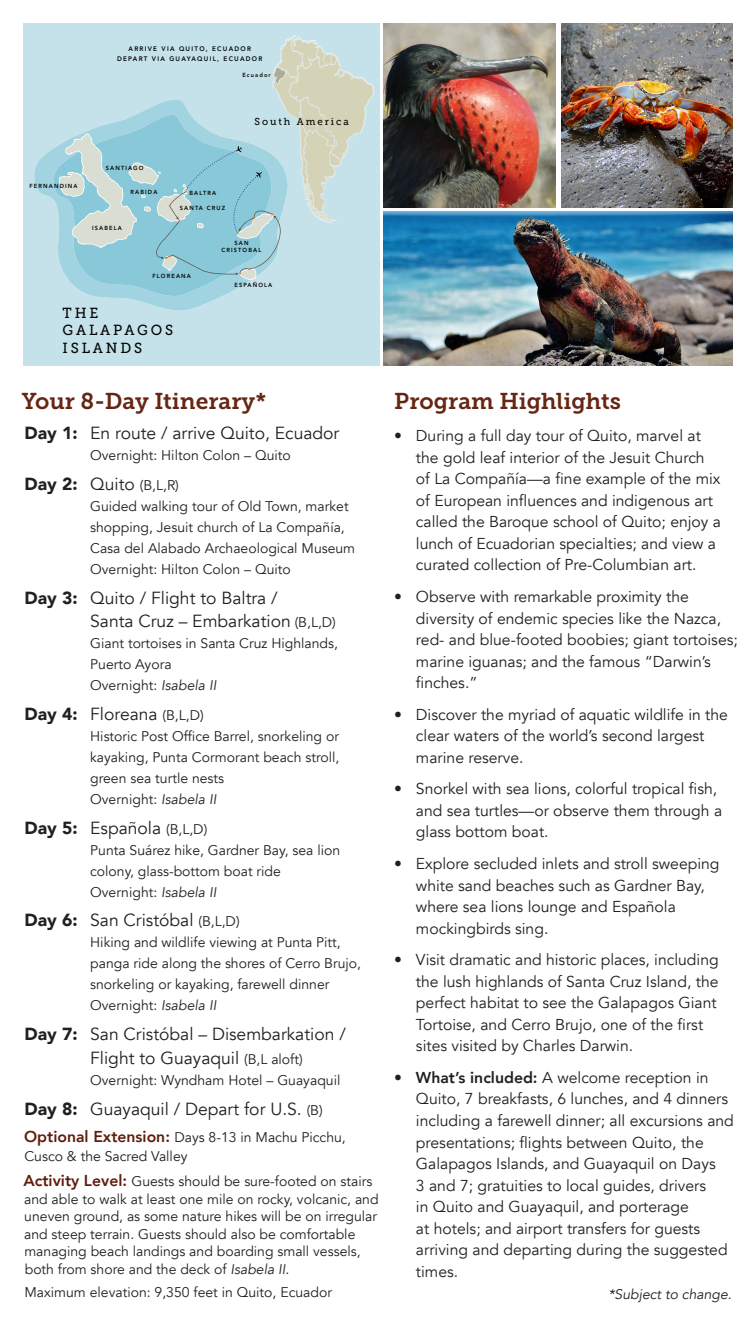
<style>
.page{position:relative;width:756px;height:1323px;background:#fff}
.page>*{position:absolute;margin:0;border:0;box-sizing:border-box;transform-origin:0 0}
.Heading{font:22.75px "Museo Slab 700";color:#652613}
.Sub_Day{font:17.5px "Avenir";color:#231f20}
.t1{font:15.75px/21.5px "Avenir";color:#231f20}
.t2{font:14.53px/17.5px "Museo Slab 500";letter-spacing:.2em;color:#050504;scale:.96 1}
.Sub_Day-2{font:14px/21px "Avenir";color:#231f20}
.Heading-2{font:14px/17.5px "Avenir";color:#231f20}
.Heading-3{font:italic 14px "Avenir";color:#231f20}
.t3{font:10.15px "Museo Slab 500";letter-spacing:.2em;color:#050504;scale:.96 1}
.t4{font:800 6.48px/9.3px "Avenir";letter-spacing:.2em;color:#050504;text-align:center;scale:.96 1}
.t5{font:800 5.77px/7px "Avenir";letter-spacing:.2em;color:#050504;text-align:center;scale:.96 1}
.s1{font-weight:900}
.s2{font-weight:900;font-size:17.5px}
.s3{font-size:17.5px}
.s4{font-size:14px}
.s5{font-style:italic}
.s6{font-weight:800;font-size:15.75px;color:#5f1d0d}
.s7{font-weight:800}
</style>
<div class="page">
<img style="left:384px;top:212px;width:348px;height:153px">
<img style="left:384px;top:24px;width:172px;height:183px">
<div style="left:24px;top:24px;width:355px;height:341px;background:#c5e2eb"></div>
<svg style="left:29px;top:100px;width:260px;height:211px;background:#bfdfe9"></svg>
<svg style="left:49px;top:115px;width:224px;height:181px;background:#abd6e2"></svg>
<svg style="left:59px;top:35px;width:315px;height:245px;background:#b4d7dd"></svg>
<img style="left:299px;top:113px;width:5px;height:14px">
<img style="left:331px;top:145px;width:17px;height:11px">
<img style="left:321px;top:177px;width:5px;height:37px">
<img style="left:561px;top:24px;width:172px;height:183px">
<p class="t4" style="left:117px;top:45px;width:153px">ARRIVE VIA QUITO, ECUADOR<br>DEPART VIA GUAYAQUIL, ECUADOR</p>
<p class="t5" style="left:242px;top:72px;width:31px">Ecuador</p>
<p class="t3" style="left:255px;top:115px;width:100px">South America</p>
<p class="t5" style="left:30px;top:183px;width:51px">FERNANDINA</p>
<p class="t5" style="left:106px;top:164px;width:41px">SANTIAGO</p>
<p class="t5" style="left:131px;top:189px;width:30px">RABIDA</p>
<p class="t5" style="left:92px;top:224px;width:33px">ISABELA</p>
<p class="t5" style="left:190px;top:189px;width:29px">BALTRA</p>
<p class="t5" style="left:180px;top:204px;width:49px">SANTA CRUZ</p>
<p class="t5" style="left:153px;top:272px;width:42px">FLOREANA</p>
<p class="t5" style="left:222px;top:240px;width:43px">SAN<br>CRISTOBAL</p>
<p class="t5" style="left:234px;top:282px;width:41px">ESPAÑOLA</p>
<p class="t2" style="left:63px;top:304px;width:117px">THE<br>GALAPAGOS<br>ISLANDS</p>
<p class="Heading" style="left:22px;top:389px;width:246px">Your 8-Day Itinerary*</p>
<p class="Sub_Day" style="left:25px;top:423px;width:316px"><span class="s1">Day 1:</span> En route / arrive Quito, Ecuador</p>
<p class="Sub_Day-2" style="left:90px;top:445px;width:202px">Overnight: Hilton Colon – Quito</p>
<p class="Sub_Day-2" style="left:25px;top:475px;width:156px"><span class="s2">Day 2:</span> <span class="s3">Quito</span> (B,L,R)</p>
<p class="Sub_Day-2" style="left:90px;top:496px;width:260px">Guided walking tour of Old Town, market</p>
<p class="Sub_Day-2" style="left:90px;top:517px;width:256px">shopping, Jesuit church of La Compañía,</p>
<p class="Sub_Day-2" style="left:90px;top:538px;width:267px">Casa del Alabado Archaeological Museum</p>
<p class="Sub_Day-2" style="left:90px;top:559px;width:202px">Overnight: Hilton Colon – Quito</p>
<p class="Sub_Day" style="left:25px;top:587px;width:255px"><span class="s1">Day 3:</span> Quito / Flight to Baltra /</p>
<p class="Sub_Day" style="left:90px;top:611px;width:247px">Santa Cruz – Embarkation <span class="s4">(B,L,D)</span></p>
<p class="Sub_Day-2" style="left:90px;top:633px;width:249px">Giant tortoises in Santa Cruz Highlands,<br>Puerto Ayora</p>
<p class="Sub_Day-2" style="left:90px;top:675px;width:128px">Overnight: <span class="s5">Isabela II</span></p>
<p class="Sub_Day" style="left:25px;top:704px;width:181px"><span class="s1">Day 4:</span> Floreana <span class="s4">(B,L,D)</span></p>
<p class="Sub_Day-2" style="left:90px;top:726px;width:250px">Historic Post Office Barrel, snorkeling or</p>
<p class="Sub_Day-2" style="left:90px;top:747px;width:251px">kayaking, Punta Cormorant beach stroll,</p>
<p class="Sub_Day-2" style="left:90px;top:768px;width:136px">green sea turtle nests</p>
<p class="Sub_Day-2" style="left:90px;top:789px;width:128px">Overnight: <span class="s5">Isabela II</span></p>
<p class="Sub_Day" style="left:25px;top:817px;width:184px"><span class="s1">Day 5:</span> Española <span class="s4">(B,L,D)</span></p>
<p class="Sub_Day-2" style="left:90px;top:840px;width:251px">Punta Suárez hike, Gardner Bay, sea lion</p>
<p class="Sub_Day-2" style="left:90px;top:861px;width:192px">colony, glass-bottom boat ride</p>
<p class="Sub_Day-2" style="left:90px;top:882px;width:128px">Overnight: <span class="s5">Isabela II</span></p>
<p class="Sub_Day" style="left:25px;top:910px;width:217px"><span class="s1">Day 6:</span> San Cristóbal <span class="s4">(B,L,D)</span></p>
<p class="Sub_Day-2" style="left:90px;top:932px;width:272px">Hiking and wildlife viewing at Punta Pitt, panga ride along the shores of Cerro Brujo,</p>
<p class="Sub_Day-2" style="left:90px;top:974px;width:241px">snorkeling or kayaking, farewell dinner</p>
<p class="Sub_Day-2" style="left:90px;top:995px;width:128px">Overnight: <span class="s5">Isabela II</span></p>
<p class="Sub_Day" style="left:25px;top:1024px;width:323px"><span class="s1">Day 7:</span> San Cristóbal – Disembarkation /</p>
<p class="Sub_Day" style="left:90px;top:1047px;width:214px">Flight to Guayaquil <span class="s4">(B,L aloft)</span></p>
<p class="Sub_Day-2" style="left:90px;top:1070px;width:252px">Overnight: Wyndham Hotel – Guayaquil</p>
<p class="Sub_Day" style="left:25px;top:1098px;width:300px"><span class="s1">Day 8:</span> Guayaquil / Depart for U.S. <span class="s4">(B)</span></p>
<p class="Heading-2" style="left:24px;top:1128px;width:323px"><span class="s6">Optional Extension:</span> Days 8-13 in Machu Picchu,</p>
<p class="Heading-2" style="left:24px;top:1148px;width:165px">Cusco &amp; the Sacred Valley</p>
<p class="Heading-2" style="left:24px;top:1173px;width:357px"><span class="s6">Activity Level:</span> Guests should be sure-footed on stairs and able to walk at least one mile on rocky, volcanic, and uneven ground, as some nature hikes will be on irregular and steep terrain. Guests should also be comfortable managing beach landings and boarding small vessels, both from shore and the deck of <span class="s5">Isabela II</span>.</p>
<p class="Heading-2" style="left:24px;top:1284px;width:309px">Maximum elevation: 9,350 feet in Quito, Ecuador</p>
<p class="Heading-3" style="left:608px;top:1286px;width:125px">*Subject to change.</p>
<p class="Heading" style="left:394px;top:389px;width:228px">Program Highlights</p>
<p class="t1" style="left:416px;top:425px;width:307px;text-indent:-22px">• During a full day tour of Quito, marvel at the gold leaf interior of the Jesuit Church of La Compañía—a fine example of the mix of European influences and indigenous art called the Baroque school of Quito; enjoy a lunch of Ecuadorian specialties; and view a curated collection of Pre-Columbian art.</p>
<p class="t1" style="left:416px;top:586px;width:323px;text-indent:-22px">• Observe with remarkable proximity the diversity of endemic species like the Nazca, red- and blue-footed boobies; giant tortoises; marine iguanas; and the famous “Darwin’s finches.”</p>
<p class="t1" style="left:416px;top:704px;width:314px;text-indent:-22px">• Discover the myriad of aquatic wildlife in the clear waters of the world’s second largest marine reserve.</p>
<p class="t1" style="left:416px;top:779px;width:308px;text-indent:-22px">• Snorkel with sea lions, colorful tropical fish, and sea turtles—or observe them through a glass bottom boat.</p>
<p class="t1" style="left:416px;top:853px;width:305px;text-indent:-22px">• Explore secluded inlets and stroll sweeping white sand beaches such as Gardner Bay, where sea lions lounge and Española mockingbirds sing.</p>
<p class="t1" style="left:416px;top:949px;width:304px;text-indent:-22px">• Visit dramatic and historic places, including the lush highlands of Santa Cruz Island, the perfect habitat to see the Galapagos Giant Tortoise, and Cerro Brujo, one of the first sites visited by Charles Darwin.</p>
<p class="t1" style="left:416px;top:1067px;width:319px;text-indent:-22px"><span class="s7">• What’s included:</span> A welcome reception in Quito, 7 breakfasts, 6 lunches, and 4 dinners including a farewell dinner; all excursions and presentations; flights between Quito, the Galapagos Islands, and Guayaquil on Days<br>3 and 7; gratuities to local guides, drivers<br>in Quito and Guayaquil, and porterage<br>at hotels; and airport transfers for guests arriving and departing during the suggested times.</p>
</div>
